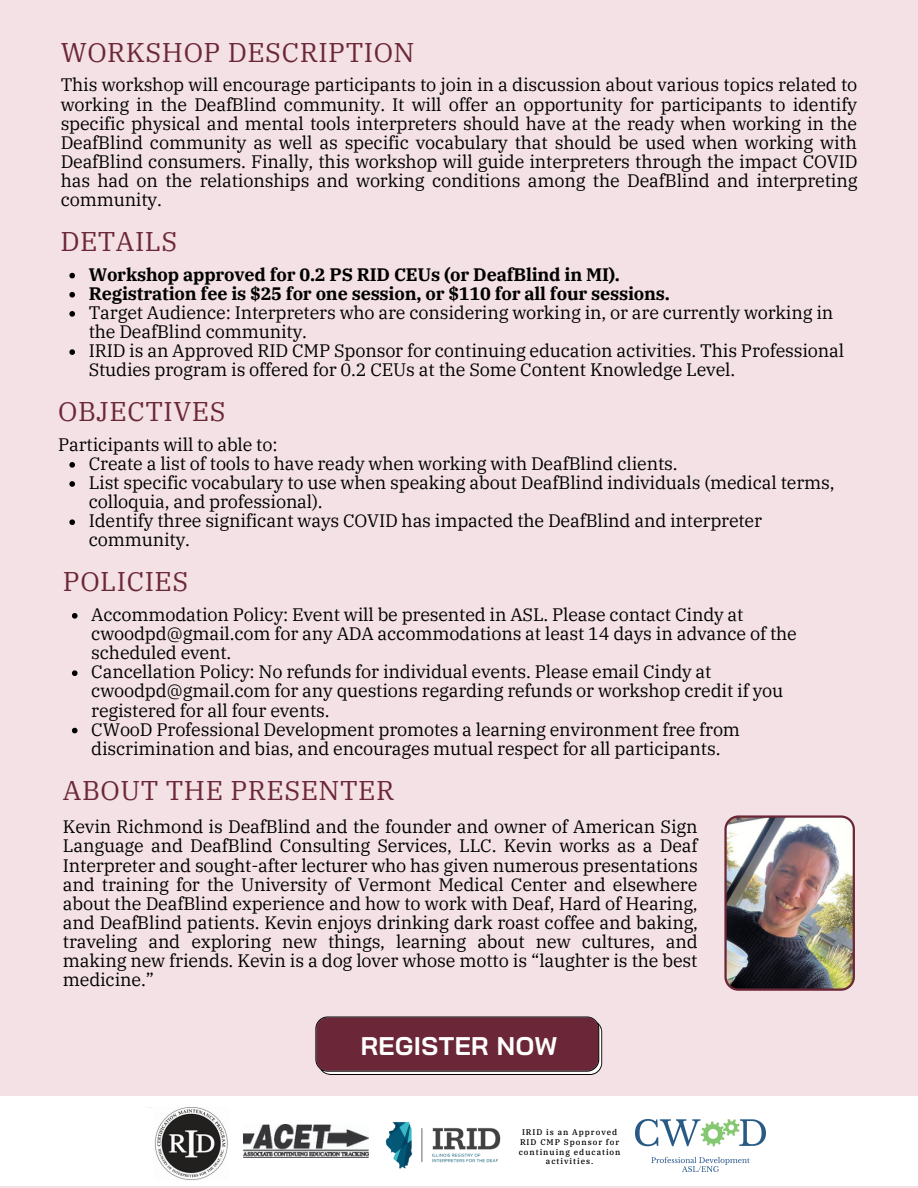
<style>
.page{position:relative;width:918px;height:1188px;background:#f4e1e5}
.page>*{position:absolute;margin:0;border:0;box-sizing:border-box;transform-origin:0 0}
.t1{font:27px "IBM Plex Serif";letter-spacing:.02em;color:#6b2737}
.t2{font:700 25.5px "Bai Jamjuree";letter-spacing:.02em;color:#fff}
.t3{font:18px/19.2px "IBM Plex Serif";letter-spacing:-.01em;color:#000}
.t4{font:700 18px/19.2px "IBM Plex Serif";letter-spacing:-.01em;color:#000}
.t5{font:500 8.1px/9.8px "IBM Plex Serif";letter-spacing:.12em;color:#000;text-align:center}
</style>
<div class="page">
<div style="left:0;top:1096px;width:918px;height:90px;background:#fff"></div>
<img style="left:636px;top:1120px;width:129px;height:51px">
<img style="left:147px;top:1107px;width:81px;height:73px">
<img style="left:243px;top:1125px;width:125px;height:32px">
<img style="left:385px;top:1122px;width:116px;height:47px">
<svg style="left:69px;top:273px;width:6px;height:5px"></svg>
<svg style="left:69px;top:292px;width:6px;height:6px"></svg>
<svg style="left:69px;top:311px;width:6px;height:6px"></svg>
<svg style="left:69px;top:349px;width:6px;height:6px"></svg>
<svg style="left:69px;top:462px;width:6px;height:6px"></svg>
<svg style="left:69px;top:481px;width:6px;height:6px"></svg>
<svg style="left:69px;top:519px;width:6px;height:6px"></svg>
<svg style="left:72px;top:613px;width:6px;height:6px"></svg>
<svg style="left:72px;top:670px;width:6px;height:6px"></svg>
<svg style="left:72px;top:728px;width:6px;height:5px"></svg>
<img style="left:724px;top:815px;width:131px;height:176px">
<svg style="left:315px;top:1017px;width:287px;height:58px;background:#6e3240"></svg>
<h1 class="t1" style="left:61px;top:34px;width:355px">WORKSHOP DESCRIPTION</h1>
<p class="t3" style="left:61px;top:75px;width:798px;text-align:justify">This workshop will encourage participants to join in a discussion about various topics related to working in the DeafBlind community. It will offer an opportunity for participants to identify specific physical and mental tools interpreters should have at the ready when working in the DeafBlind community as well as specific vocabulary that should be used when working with DeafBlind consumers. Finally, this workshop will guide interpreters through the impact COVID has had on the relationships and working conditions among the DeafBlind and interpreting community.</p>
<h1 class="t1" style="left:60px;top:223px;width:118px">DETAILS</h1>
<p class="t4" style="left:89px;top:264px;width:583px">Workshop approved for 0.2 PS RID CEUs (or DeafBlind in MI).<br>Registration fee is $25 for one session, or $110 for all four sessions.</p>
<p class="t3" style="left:89px;top:303px;width:757px">Target Audience: Interpreters who are considering working in, or are currently working in the DeafBlind community.<br>IRID is an Approved RID CMP Sponsor for continuing education activities. This Professional Studies program is offered for 0.2 CEUs at the Some Content Knowledge Level.</p>
<h1 class="t1" style="left:58px;top:393px;width:169px">OBJECTIVES</h1>
<p class="t3" style="left:58px;top:434px;width:221px">Participants will to able to:</p>
<p class="t3" style="left:89px;top:454px;width:747px">Create a list of tools to have ready when working with DeafBlind clients.<br>List specific vocabulary to use when speaking about DeafBlind individuals (medical terms, colloquia, and professional).<br>Identify three significant ways COVID has impacted the DeafBlind and interpreter community.</p>
<h1 class="t1" style="left:63px;top:563px;width:127px">POLICIES</h1>
<p class="t3" style="left:91px;top:605px;width:707px">Accommodation Policy: Event will be presented in ASL. Please contact Cindy at cwoodpd@gmail.com for any ADA accommodations at least 14 days in advance of the scheduled event.<br>Cancellation Policy: No refunds for individual events. Please email Cindy at cwoodpd@gmail.com for any questions regarding refunds or workshop credit if you registered for all four events.<br>CWooD Professional Development promotes a learning environment free from discrimination and bias, and encourages mutual respect for all participants.</p>
<h1 class="t1" style="left:63px;top:772px;width:333px">ABOUT THE PRESENTER</h1>
<p class="t3" style="left:63px;top:817px;width:637px;text-align:justify">Kevin Richmond is DeafBlind and the founder and owner of American Sign Language and DeafBlind Consulting Services, LLC. Kevin works as a Deaf Interpreter and sought-after lecturer who has given numerous presentations and training for the University of Vermont Medical Center and elsewhere about the DeafBlind experience and how to work with Deaf, Hard of Hearing, and DeafBlind patients. Kevin enjoys drinking dark roast coffee and baking, traveling and exploring new things, learning about new cultures, and making new friends. Kevin is a dog lover whose motto is “laughter is the best medicine.”</p>
<h2 class="t2" style="left:361px;top:1030px;width:198px">REGISTER NOW</h2>
<p class="t5" style="left:519px;top:1127px;width:103px">IRID is an Approved<br>RID CMP Sponsor for continuing education activities.</p>
</div>
